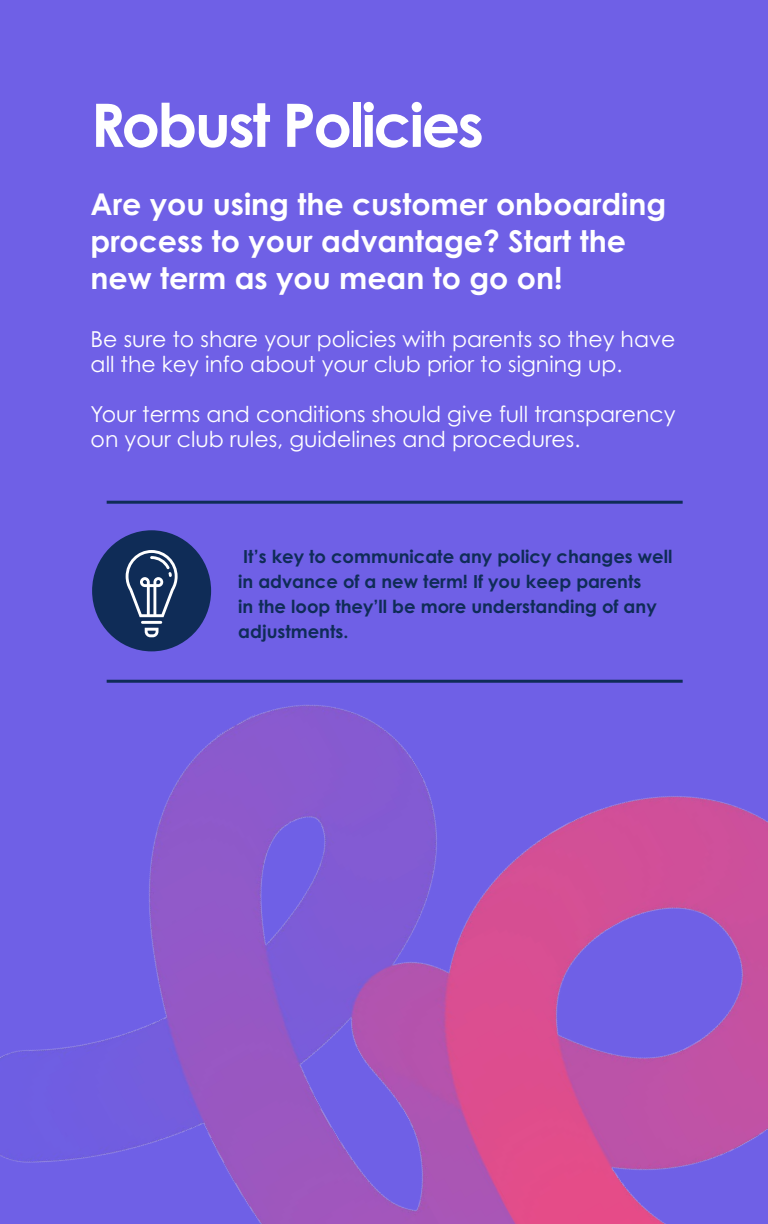
<style>
.page{position:relative;width:768px;height:1224px;background:#6f60e6}
.page>*{position:absolute;margin:0;border:0;box-sizing:border-box;transform-origin:0 0}
.t1{font:700 60px "Century Gothic Pro";letter-spacing:-.04em;color:#fff}
.t2{font:700 30px/37px "Century Gothic Pro";color:#fff}
.t3{font:22px/25px "Century Gothic Pro";color:#fff}
.t4{font:700 18px/25px "Century Gothic Pro";color:#0f2c57}
</style>
<div class="page">
<img style="left:0;top:530px;width:768px;height:694px">
<div style="left:92px;top:530px;width:119px;height:121px;background:#0f2c57;border-radius:50%"></div>
<svg style="left:126px;top:550px;width:52px;height:67px"></svg>
<hr style="left:141px;top:621px;width:21px;height:3px;background:#fff">
<svg style="left:145px;top:628px;width:14px;height:9px"></svg>
<hr style="left:107px;top:501px;width:576px;height:3px;background:#0f2c57">
<hr style="left:107px;top:680px;width:576px;height:3px;background:#0f2c57">
<h1 class="t1" style="left:91px;top:88px;width:395px">Robust Policies</h1>
<h2 class="t2" style="left:91px;top:185px;width:577px">Are you using the customer onboarding process to your advantage? Start the new term as you mean to go on!</h2>
<p class="t3" style="left:91px;top:327px;width:586px">Be sure to share your policies with parents so they have all the key info about your club prior to signing up.</p>
<p class="t3" style="left:91px;top:402px;width:586px">Your terms and conditions should give full transparency on your club rules, guidelines and procedures.</p>
<p class="t4" style="left:238px;top:544px;width:436px">It’s key to communicate any policy changes well in advance of a new term! If you keep parents<br>in the loop they’ll be more understanding of any adjustments.</p>
</div>
